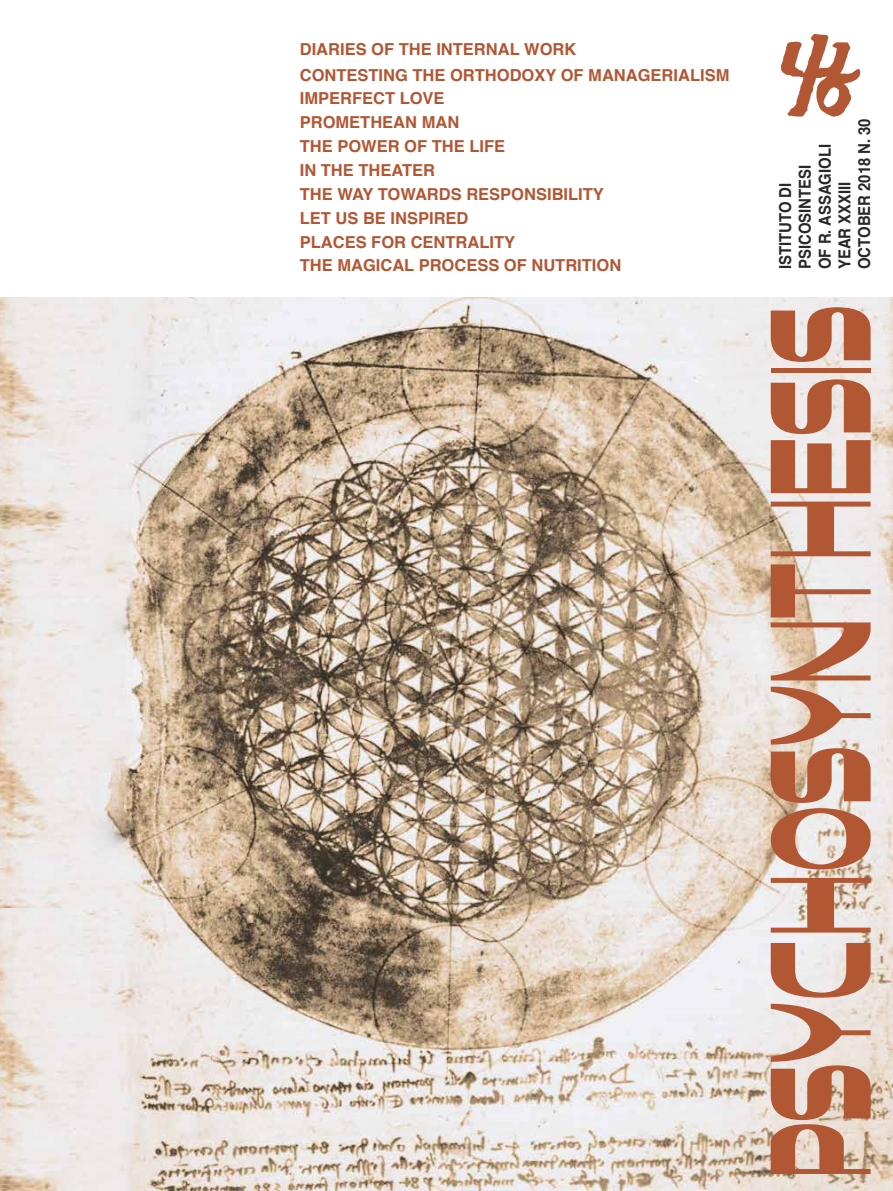
<style>
.page{position:relative;width:893px;height:1191px;background:#fff}
.page>*{position:absolute;margin:0;border:0;box-sizing:border-box;transform-origin:0 0}
.t1{font:124.8px "D3 Calligraphism";color:#b15734;scale:.68 1}
.t2{font:22.5px "Helvetica Neue";color:#b15734}
.t3{font:700 16.5px/23.9px "Helvetica";color:#b15734}
.t4{font:700 16.5px/19.8px "Helvetica";color:#282828;scale:.9 1}
</style>
<div class="page">
<img style="left:0;top:298px;width:893px;height:893px">
<img style="left:781px;top:34px;width:80px;height:83px">
<p class="t3" style="left:300px;top:36px;width:431px;line-height:25.8px">DIARIES OF THE INTERNAL WORK<br>CONTESTING THE ORTHODOXY OF MANAGERIALISM</p>
<p class="t3" style="left:300px;top:87px;width:323px">IMPERFECT LOVE<br>PROMETHEAN MAN<br>THE POWER OF THE LIFE<br>IN THE THEATER<br>THE WAY TOWARDS RESPONSIBILITY<br>LET US BE INSPIRED<br>PLACES FOR CENTRALITY<br>THE MAGICAL PROCESS OF NUTRITION</p>
<p class="t4" style="left:776px;top:269px;width:169px;rotate:-90deg">ISTITUTO DI<br>PSICOSINTESI<br>OF R. ASSAGIOLI<br>YEAR XXXIII<br>OCTOBER 2018 N. 30</p>
<h1 class="t1" style="left:763px;top:1180px;width:1288px;rotate:-90deg">PSYCHOSYNTHESIS</h1>
<h2 class="t2" style="left:849px;top:573px;width:27px">73</h2>
</div>
